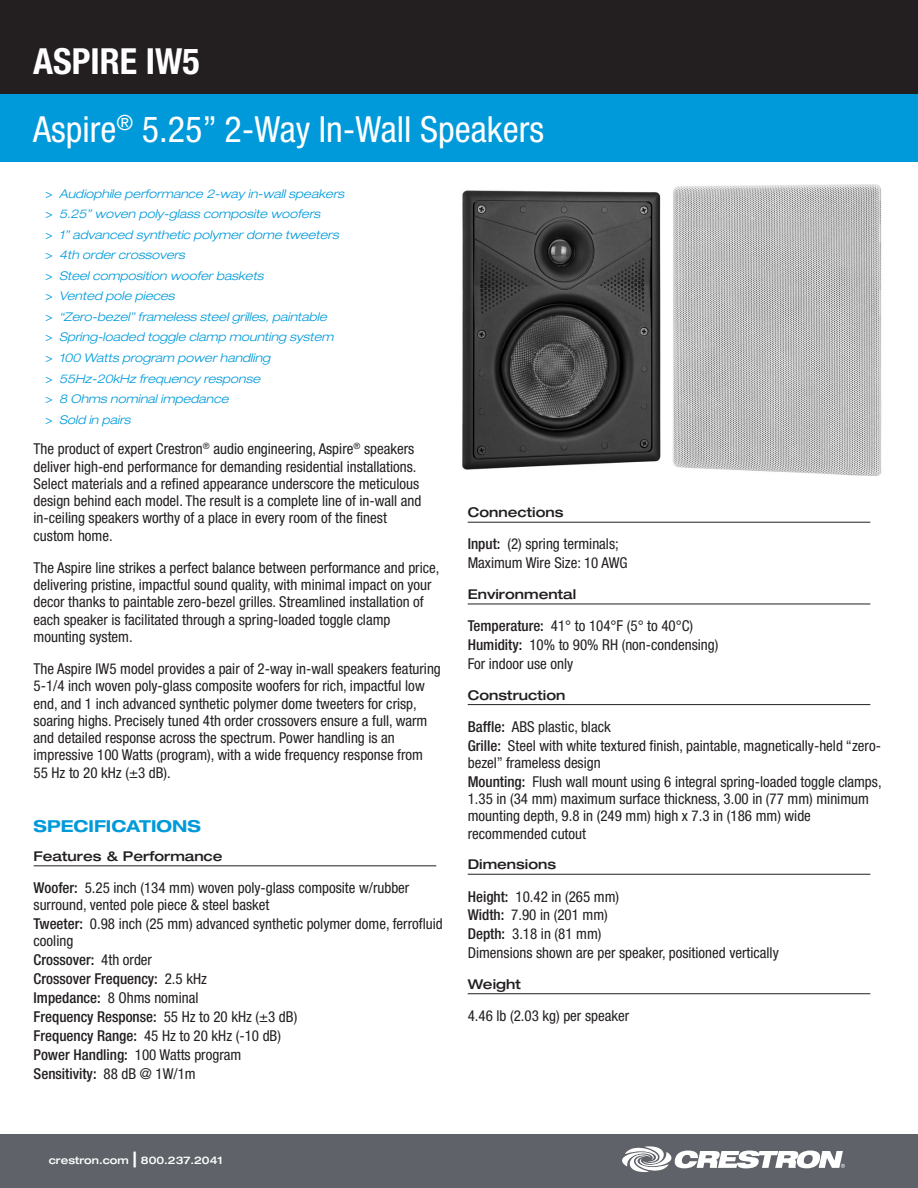
<style>
.page{position:relative;width:918px;height:1188px;background:#fff}
.page>*{position:absolute;margin:0;border:0;box-sizing:border-box;transform-origin:0 0}
.t1{font:condensed 36px/67.3px "Helvetica Neue LT Std";color:#fff}
.t2{font:700 expanded 16.5px "Helvetica Neue LT Std";color:#009ada}
.t3{font:condensed 15px/17.2px "Helvetica Neue LT Std";color:#231f20}
.t4{font:500 condensed 15px/18.9px "Helvetica Neue LT Std";color:#231f20}
.t5{font:500 expanded 13.5px "Helvetica Neue LT Std";color:#231f20}
.t6{font:italic 300 expanded 12px/20.5px "Helvetica Neue LT Std";color:#009ada}
.t7{font:500 expanded 10.5px "Helvetica Neue LT Std";color:#fff}
.s1{font-weight:700}
.s2{font-weight:400;font-style:normal;font-stretch:condensed}
.s3{font-weight:500}
.s4{font-weight:400}
.s5{font-size:21px}
</style>
<div class="page">
<div style="left:0;top:0;width:918px;height:94px;background:#231f20"></div>
<div style="left:0;top:94px;width:918px;height:67px;background:#009ada"></div>
<div style="left:0;top:1134px;width:918px;height:54px;background:#5f6369"></div>
<svg style="left:622px;top:1146px;width:223px;height:26px"></svg>
<img style="left:462px;top:185px;width:420px;height:290px">
<hr style="left:34px;top:865px;width:402px;height:1px;background:#231f20">
<hr style="left:468px;top:522px;width:402px;height:1px;background:#231f20">
<hr style="left:468px;top:604px;width:402px;height:1px;background:#231f20">
<hr style="left:468px;top:704px;width:402px;height:1px;background:#231f20">
<hr style="left:468px;top:874px;width:402px;height:1px;background:#231f20">
<hr style="left:468px;top:993px;width:402px;height:1px;background:#231f20">
<h1 class="t1" style="left:33px;top:28px;width:512px"><span class="s1">ASPIRE IW5<br></span>Aspire<sup>®</sup> 5.25” 2-Way In-Wall Speakers</h1>
<p class="t6" style="left:46px;top:183px;width:300px"><span class="s2">&gt;</span> Audiophile performance 2-way in-wall speakers <span class="s2">&gt;</span> 5.25” woven poly-glass composite woofers<br><span class="s2">&gt;</span> 1” advanced synthetic polymer dome tweeters <span class="s2">&gt;</span> 4th order crossovers<br><span class="s2">&gt;</span> Steel composition woofer baskets<br><span class="s2">&gt;</span> Vented pole pieces<br><span class="s2">&gt;</span> “Zero-bezel” frameless steel grilles, paintable<br><span class="s2">&gt;</span> Spring-loaded toggle clamp mounting system<br><span class="s2">&gt;</span> 100 Watts program power handling<br><span class="s2">&gt;</span> 55Hz-20kHz frequency response<br><span class="s2">&gt;</span> 8 Ohms nominal impedance<br><span class="s2">&gt;</span> Sold in pairs</p>
<p class="t3" style="left:34px;top:440px;width:389px">The product of expert Crestron<sup>®</sup> audio engineering, Aspire<sup>®</sup> speakers deliver high-end performance for demanding residential installations.<br>Select materials and a refined appearance underscore the meticulous design behind each model. The result is a complete line of in-wall and in-ceiling speakers worthy of a place in every room of the finest custom home.</p>
<p class="t3" style="left:34px;top:559px;width:407px">The Aspire line strikes a perfect balance between performance and price, delivering pristine, impactful sound quality, with minimal impact on your decor thanks to paintable zero-bezel grilles. Streamlined installation of each speaker is facilitated through a spring-loaded toggle clamp mounting system.</p>
<p class="t3" style="left:34px;top:660px;width:409px">The Aspire IW5 model provides a pair of 2-way in-wall speakers featuring 5-1/4 inch woven poly-glass composite woofers for rich, impactful low end, and 1 inch advanced synthetic polymer dome tweeters for crisp, soaring highs. Precisely tuned 4th order crossovers ensure a full, warm and detailed response across the spectrum. Power handling is an impressive 100 Watts (program), with a wide frequency response from 55 Hz to 20 kHz (±3 dB).</p>
<p class="t2" style="left:34px;top:816px;width:169px">SPECIFICATIONS</p>
<p class="t5" style="left:34px;top:848px;width:191px">Features &amp; Performance</p>
<p class="t3" style="left:34px;top:879px;width:377px"><span class="s3">Woofer:</span> 5.25 inch (134 mm) woven poly-glass composite w/rubber surround, vented pole piece &amp; steel basket</p>
<p class="t3" style="left:34px;top:915px;width:411px"><span class="s3">Tweeter:</span> 0.98 inch (25 mm) advanced synthetic polymer dome, ferrofluid cooling</p>
<p class="t4" style="left:34px;top:950px;width:265px">Crossover: <span class="s4">4th order<br></span>Crossover Frequency: <span class="s4">2.5 kHz<br></span>Impedance: <span class="s4">8 Ohms nominal<br></span>Frequency Response: <span class="s4">55 Hz to 20 kHz (±3 dB)<br></span>Frequency Range: <span class="s4">45 Hz to 20 kHz (-10 dB)<br></span>Power Handling: <span class="s4">100 Watts program<br></span>Sensitivity: <span class="s4">88 dB @ 1W/1m</span></p>
<p class="t5" style="left:468px;top:504px;width:97px">Connections</p>
<p class="t3" style="left:468px;top:535px;width:161px;line-height:18.9px"><span class="s3">Input:</span> (2) spring terminals;<br>Maximum Wire Size: 10 AWG</p>
<p class="t5" style="left:468px;top:586px;width:110px">Environmental</p>
<p class="t3" style="left:468px;top:616px;width:252px;line-height:18.9px"><span class="s3">Temperature:</span> 41° to 104°F (5° to 40°C)<br><span class="s3">Humidity:</span> 10% to 90% RH (non-condensing)<br>For indoor use only</p>
<p class="t5" style="left:468px;top:686px;width:99px">Construction</p>
<p class="t3" style="left:468px;top:717px;width:415px;line-height:18.9px"><span class="s3">Baffle:</span> ABS plastic, black<br><span class="s3">Grille:</span> Steel with white textured finish, paintable, magnetically-held “zero-</p>
<p class="t3" style="left:468px;top:753px;width:415px;line-height:18.9px">bezel” frameless design<br><span class="s3">Mounting:</span> Flush wall mount using 6 integral spring-loaded toggle clamps,</p>
<p class="t3" style="left:468px;top:790px;width:403px">1.35 in (34 mm) maximum surface thickness, 3.00 in (77 mm) minimum mounting depth, 9.8 in (249 mm) high x 7.3 in (186 mm) wide recommended cutout</p>
<p class="t5" style="left:468px;top:856px;width:90px">Dimensions</p>
<p class="t3" style="left:468px;top:887px;width:313px;line-height:18.9px"><span class="s3">Height:</span> 10.42 in (265 mm)<br><span class="s3">Width:</span> 7.90 in (201 mm)<br><span class="s3">Depth:</span> 3.18 in (81 mm)<br>Dimensions shown are per speaker, positioned vertically</p>
<p class="t5" style="left:468px;top:976px;width:55px">Weight</p>
<p class="t3" style="left:468px;top:1007px;width:163px">4.46 lb (2.03 kg) per speaker</p>
<p class="t7" style="left:49px;top:1153px;width:175px">crestron.com <span class="s5">|</span> 800.237.2041</p>
</div>
